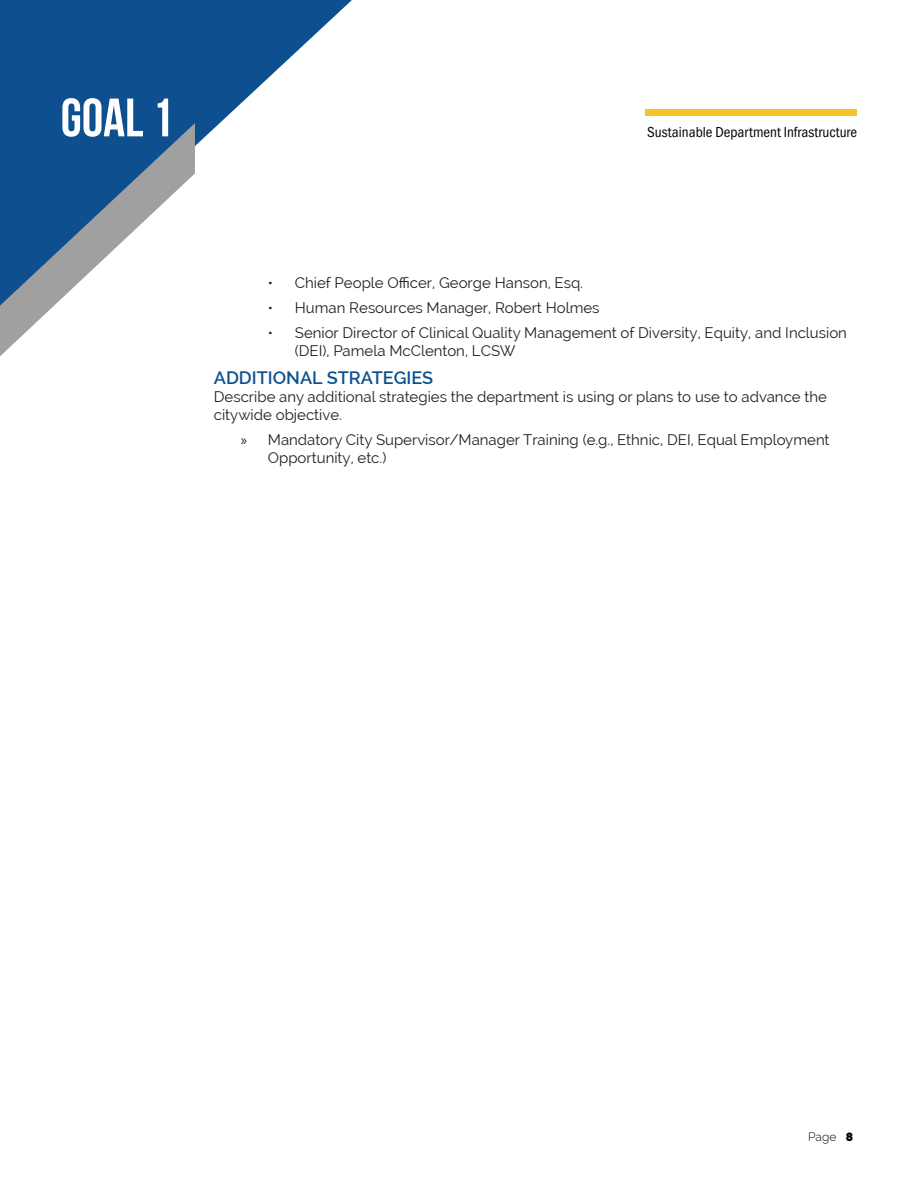
<style>
.page{position:relative;width:918px;height:1188px;background:#fff}
.page>*{position:absolute;margin:0;border:0;box-sizing:border-box;transform-origin:0 0}
.t1{font:700 54px "Bebas Neue";color:#fff}
.t2{font:600 18px "Raleway";color:#0e508f}
.t3{font:15px/18px "Raleway";color:#231f20}
.t4{font:15px "Franklin Gothic URW Con Boo";color:#040503}
.t5{font:300 12px "Raleway";color:#040503}
.s1{font-family:"Myriad Pro"}
.s2{font-weight:900}
</style>
<div class="page">
<svg style="left:0;top:0;width:352px;height:146px;fill:#0e508f"></svg>
<svg style="left:0;top:123px;width:195px;height:233px"></svg>
<div style="left:646px;top:110px;width:211px;height:6px;background:#f1c527"></div>
<p class="t1" style="left:61px;top:88px;width:114px">Goal 1</p>
<p class="t4" style="left:647px;top:123px;width:211px">Sustainable Department Infrastructure</p>
<p class="t3" style="left:268px;top:274px;width:317px">• Chief People Officer, George Hanson, Esq.</p>
<p class="t3" style="left:268px;top:299px;width:333px">• Human Resources Manager, Robert Holmes</p>
<p class="t3" style="left:295px;top:324px;width:554px;text-indent:-27px">• Senior Director of Clinical Quality Management of Diversity, Equity, and Inclusion (DEI), Pamela McClenton, LCSW</p>
<p class="t2" style="left:214px;top:368px;width:221px">ADDITIONAL STRATEGIES</p>
<p class="t3" style="left:214px;top:388px;width:615px">Describe any additional strategies the department is using or plans to use to advance the citywide objective.</p>
<p class="t3" style="left:268px;top:431px;width:563px;text-indent:-27px"><span class="s1">»</span> Mandatory City Supervisor/Manager Training (e.g., Ethnic, DEI, Equal Employment<br>Opportunity, etc.)</p>
<p class="t5" style="left:808px;top:1130px;width:46px">Page <span class="s2">8</span></p>
</div>
